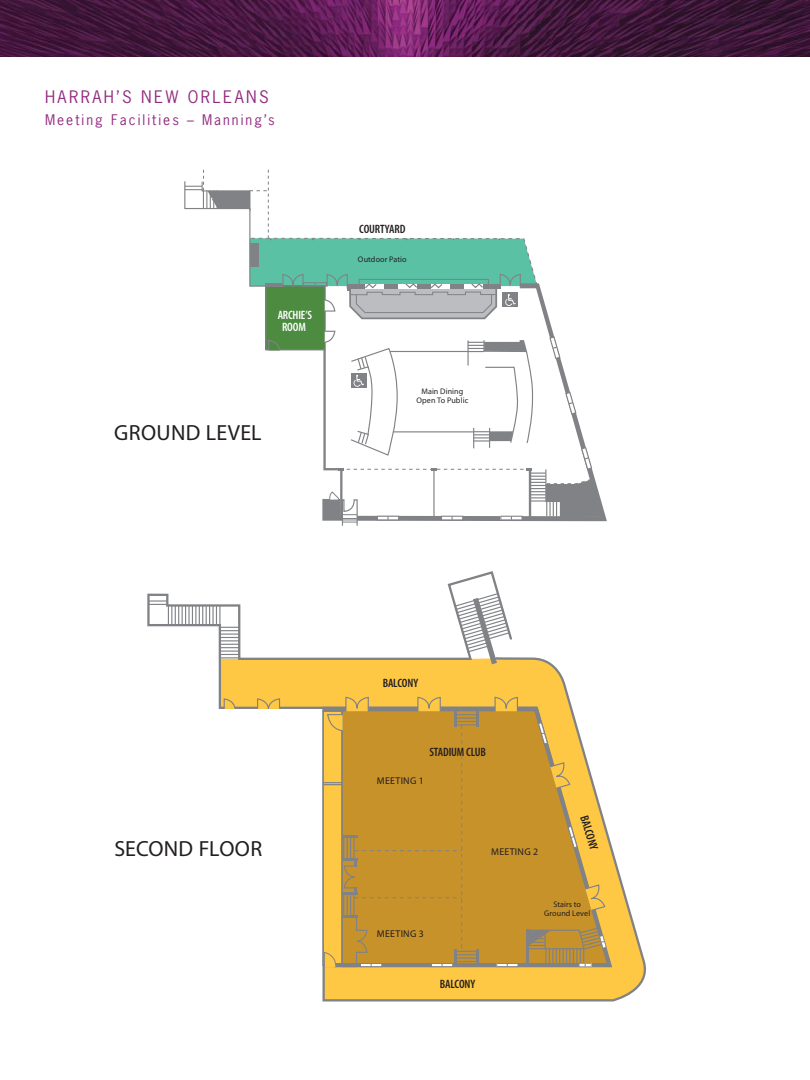
<style>
.page{position:relative;width:810px;height:1080px;background:#fff}
.page>*{position:absolute;margin:0;border:0;box-sizing:border-box;transform-origin:0 0}
.t1{font:22px "Myriad";letter-spacing:.015em;color:#231f20}
.t2{font:16.25px "News Gothic Std";letter-spacing:.15em;color:#922c80}
.t3{font:13.75px "News Gothic Std";letter-spacing:.15em;color:#922c80}
.t4{font:600 condensed 12.12px "Myriad Pro";letter-spacing:-.015em;color:#231f20}
.t5{font:600 condensed 12.12px/11.5px "Myriad Pro";letter-spacing:-.015em;color:#fff;text-align:center}
.t6{font:9.88px "Myriad";letter-spacing:.03em;color:#221e1f}
.t7{font:8.12px/9.2px "Myriad";letter-spacing:.01em;color:#231f20;text-align:center}
</style>
<div class="page">
<img style="left:0;top:0;width:810px;height:56px">
<svg style="left:147px;top:571px;width:499px;height:431px"></svg>
<svg style="left:453px;top:592px;width:57px;height:72px"></svg>
<hr style="left:220px;top:650px;width:20px;height:2px;background:#808285">
<svg style="left:220px;top:654px;width:20px;height:4px"></svg>
<hr style="left:188px;top:606px;width:2px;height:20px;background:#808285">
<svg style="left:192px;top:606px;width:18px;height:20px"></svg>
<hr style="left:212px;top:606px;width:2px;height:20px;background:#808285">
<svg style="left:216px;top:606px;width:24px;height:42px"></svg>
<svg style="left:149px;top:600px;width:37px;height:26px"></svg>
<div style="left:266px;top:286px;width:59px;height:64px;background:#4c8b40"></div>
<div style="left:265px;top:285px;width:61px;height:65px;border:1px solid #808285"></div>
<svg style="left:256px;top:571px;width:25px;height:154px"></svg>
<svg style="left:223px;top:698px;width:13px;height:12px"></svg>
<svg style="left:479px;top:707px;width:133px;height:260px;background:#d4a648"></svg>
<svg style="left:496px;top:963px;width:22px;height:4px"></svg>
<svg style="left:494px;top:696px;width:25px;height:16px"></svg>
<svg style="left:568px;top:826px;width:10px;height:22px"></svg>
<svg style="left:538px;top:722px;width:10px;height:23px"></svg>
<svg style="left:584px;top:885px;width:22px;height:27px"></svg>
<svg style="left:549px;top:763px;width:22px;height:27px"></svg>
<svg style="left:526px;top:927px;width:81px;height:40px;background:#af8e4f"></svg>
<svg style="left:322px;top:696px;width:157px;height:272px;background:#ca9836"></svg>
<svg style="left:184px;top:170px;width:354px;height:150px"></svg>
<svg style="left:322px;top:330px;width:280px;height:196px"></svg>
<svg style="left:267px;top:339px;width:14px;height:12px"></svg>
<hr style="left:265px;top:283px;width:18px;height:4px;background:#808285">
<h2 class="t2" style="left:45px;top:87px;width:225px">HARRAH’S NEW ORLEANS</h2>
<h3 class="t3" style="left:45px;top:112px;width:231px">Meeting Facilities – Manning’s</h3>
<h3 class="t5" style="left:278px;top:309px;width:36px">ARCHIE’S<br>ROOM</h3>
<h1 class="t1" style="left:114px;top:425px;width:149px">GROUND LEVEL</h1>
<h3 class="t4" style="left:359px;top:222px;width:48px">COURTYARD</h3>
<p class="t7" style="left:358px;top:255px;width:50px">Outdoor Patio</p>
<p class="t7" style="left:416px;top:387px;width:53px">Main Dining<br>Open To Public</p>
<h1 class="t1" style="left:114px;top:841px;width:149px">SECOND FLOOR</h1>
<h3 class="t4" style="left:383px;top:676px;width:37px">BALCONY</h3>
<h3 class="t4" style="left:429px;top:745px;width:58px">STADIUM CLUB</h3>
<p class="t6" style="left:377px;top:777px;width:48px">MEETING 1</p>
<p class="t6" style="left:491px;top:848px;width:48px">MEETING 2</p>
<h3 class="t4" style="left:591px;top:814px;width:37px;rotate:73deg">BALCONY</h3>
<p class="t6" style="left:377px;top:930px;width:48px">MEETING 3</p>
<h3 class="t4" style="left:440px;top:977px;width:37px">BALCONY</h3>
<p class="t7" style="left:544px;top:900px;width:48px">Stairs to<br>Ground Level</p>
</div>
